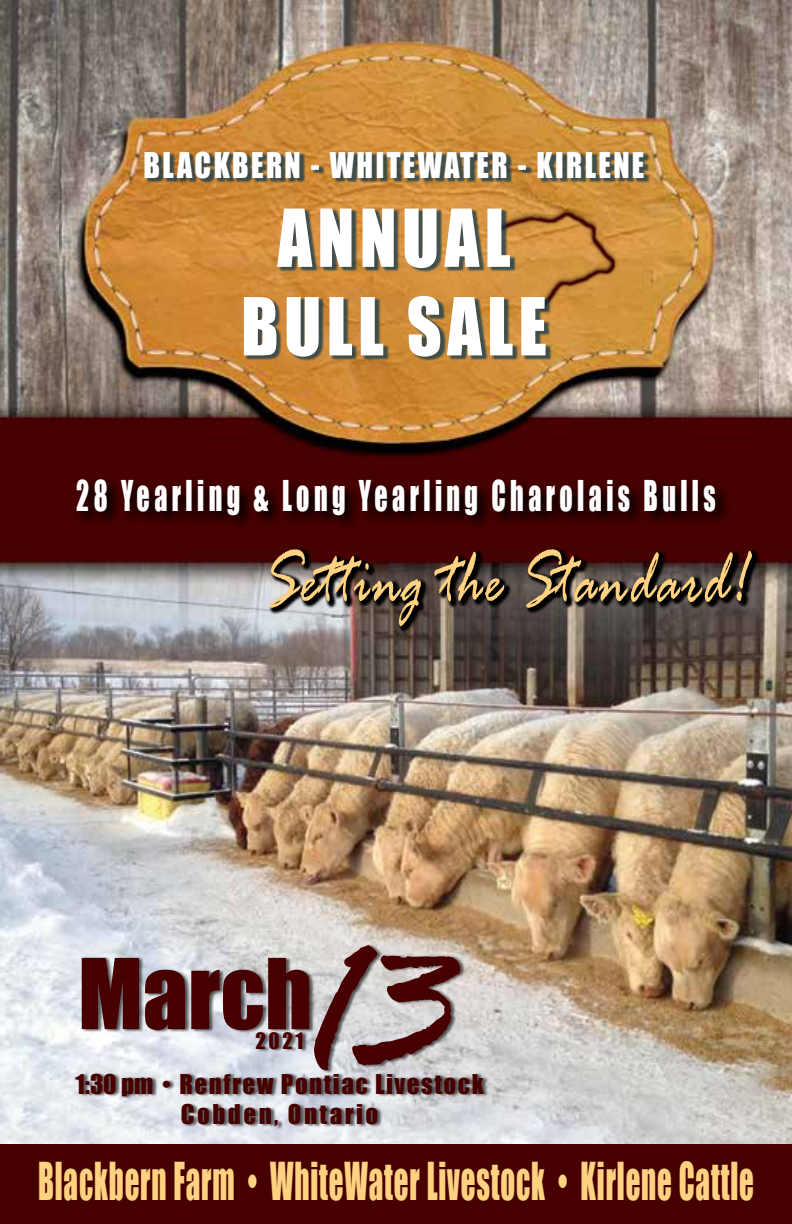
<style>
.page{position:relative;width:792px;height:1224px;background:#fff}
.page>*{position:absolute;margin:0;border:0;box-sizing:border-box;transform-origin:0 0}
.t1{font:italic 214.6px "Rage";color:#470000}
.t2{font:90.2px "Impact";color:#470000}
.t3{font:italic 81.8px "Rage";letter-spacing:.04em;color:#ffd281;scale:.67 1}
.t4{font:73.8px/88.6px "Impact";letter-spacing:.08em;color:#fff;text-align:center;scale:.92 1}
.t5{font:48px "Impact";letter-spacing:.03em;color:#ffd281;scale:.6 1}
.t6{font:39px "Impact";letter-spacing:.17em;color:#fff;scale:.67 1}
.t7{font:32.6px "Impact";letter-spacing:.08em;color:#fff;scale:.92 1}
.t8{font:25px/30px "Impact";letter-spacing:.06em;color:#470000;text-align:center}
.t9{font:20.8px "Impact";color:#470000}
</style>
<div class="page">
<img style="left:0;top:0;width:792px;height:1144px">
<div style="left:0;top:1144px;width:792px;height:80px;background:#470000"></div>
<svg style="left:269px;top:547px;width:491px;height:87px;background:#443432"></svg>
<div style="left:77px;top:944px;width:412px;height:186px;background:#000;opacity:.61"></div>
<img style="left:489px;top:123px;width:203px;height:289px">
<svg style="left:73px;top:476px;width:658px;height:55px;background:#350000"></svg>
<div style="left:146px;top:152px;width:504px;height:209px;background:#11384d;opacity:.75"></div>
<p class="t7" style="left:143px;top:140px;width:546px">BLACKBERN - WHITEWATER - KIRLENE</p>
<h3 class="t4" style="left:241px;top:192px;width:334px">ANNUAL<br>BULL SALE</h3>
<p class="t6" style="left:76px;top:465px;width:956px">28 Yearling &amp; Long Yearling Charolais Bulls</p>
<h3 class="t3" style="left:263px;top:535px;width:723px">Setting the Standard!</h3>
<h1 class="t1" style="left:291px;top:900px;width:157px">13</h1>
<h2 class="t2" style="left:78px;top:924px;width:236px">March</h2>
<p class="t9" style="left:255px;top:1025px;width:50px">2021</p>
<p class="t8" style="left:75px;top:1068px;width:410px">1:30 pm • Renfrew Pontiac Livestock<br>Cobden, Ontario</p>
<p class="t5" style="left:38px;top:1144px;width:1195px">Blackbern Farm • WhiteWater Livestock • Kirlene Cattle</p>
</div>
